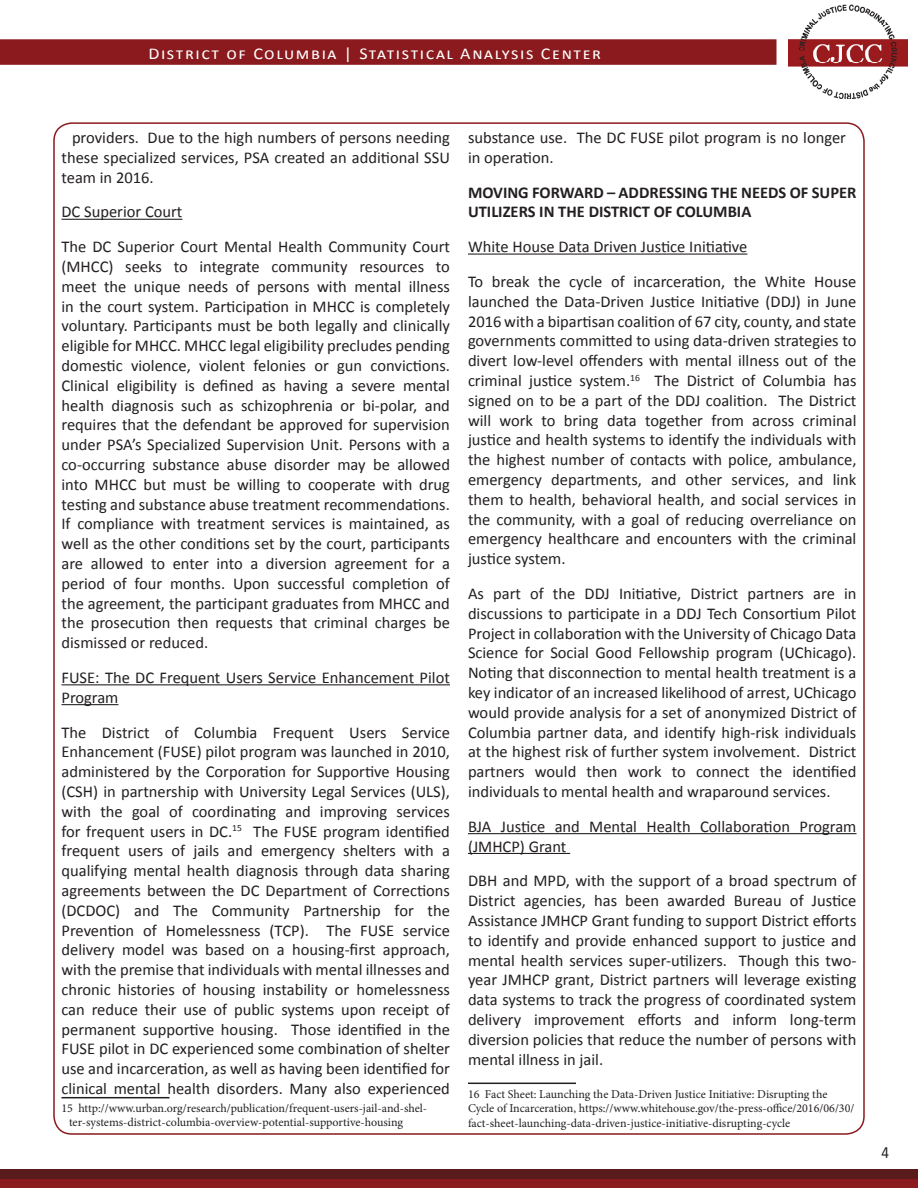
<style>
.page{position:relative;width:918px;height:1188px;background:#fff}
.page>*{position:absolute;margin:0;border:0;box-sizing:border-box;transform-origin:0 0}
.t1{font:17.25px "Calibri";color:#231f20;scale:.87 1}
.t2{font:16.5px/19.8px "Calibri";color:#231f20;text-align:justify}
.t3{font:700 16.5px/19.8px "Calibri";color:#231f20}
.t4{font:16.5px "Calibri";letter-spacing:.09em;color:#fff;scale:1.09 1}
.t5{font:12px/14.4px "Minion Pro";color:#231f20}
</style>
<div class="page">
<div style="left:0;top:39px;width:777px;height:26px;background:#8a1a1d;border:2px solid #8a1a1d"></div>
<img style="left:789px;top:4px;width:119px;height:95px">
<div style="left:1px;top:1169px;width:917px;height:10px;background:#5a1b1d"></div>
<div style="left:0;top:1180px;width:918px;height:8px;background:#8a1a1d"></div>
<hr style="left:62px;top:219px;width:120px;height:1px;background:#231f20">
<hr style="left:62px;top:684px;width:388px;height:1px;background:#231f20">
<hr style="left:62px;top:704px;width:56px;height:1px;background:#231f20">
<hr style="left:62px;top:1097px;width:108px;height:1px;background:#231f20">
<hr style="left:468px;top:254px;width:279px;height:1px;background:#231f20">
<hr style="left:468px;top:833px;width:388px;height:1px;background:#231f20">
<hr style="left:468px;top:853px;width:102px;height:1px;background:#231f20">
<hr style="left:468px;top:1083px;width:108px;height:1px;background:#231f20">
<p class="t4" style="left:148px;top:43px;width:417px">District of Columbia | Statistical Analysis Center</p>
<p class="t2" style="left:62px;top:128px;width:390px;text-indent:10px">providers. Due to the high numbers of persons needing these specialized services, PSA created an additional SSU team in 2016.</p>
<p class="t2" style="left:62px;top:202px;width:122px">DC Superior Court</p>
<p class="t2" style="left:62px;top:237px;width:390px">The DC Superior Court Mental Health Community Court (MHCC) seeks to integrate community resources to meet the unique needs of persons with mental illness in the court system. Participation in MHCC is completely voluntary. Participants must be both legally and clinically eligible for MHCC. MHCC legal eligibility precludes pending domestic violence, violent felonies or gun convictions.<br>Clinical eligibility is defined as having a severe mental health diagnosis such as schizophrenia or bi-polar, and requires that the defendant be approved for supervision under PSA’s Specialized Supervision Unit. Persons with a co-occurring substance abuse disorder may be allowed into MHCC but must be willing to cooperate with drug testing and substance abuse treatment recommendations.<br>If compliance with treatment services is maintained, as well as the other conditions set by the court, participants are allowed to enter into a diversion agreement for a period of four months. Upon successful completion of the agreement, the participant graduates from MHCC and the prosecution then requests that criminal charges be dismissed or reduced.</p>
<p class="t2" style="left:62px;top:668px;width:390px">FUSE: The DC Frequent Users Service Enhancement Pilot<br>Program</p>
<p class="t2" style="left:61px;top:722px;width:390px">The District of Columbia Frequent Users Service Enhancement (FUSE) pilot program was launched in 2010, administered by the Corporation for Supportive Housing (CSH) in partnership with University Legal Services (ULS), with the goal of coordinating and improving services for frequent users in DC.<sup>15</sup> The FUSE program identified frequent users of jails and emergency shelters with a qualifying mental health diagnosis through data sharing agreements between the DC Department of Corrections (DCDOC) and The Community Partnership for the Prevention of Homelessness (TCP). The FUSE service delivery model was based on a housing-first approach, with the premise that individuals with mental illnesses and chronic histories of housing instability or homelessness can reduce their use of public systems upon receipt of permanent supportive housing. Those identified in the FUSE pilot in DC experienced some combination of shelter use and incarceration, as well as having been identified for clinical mental health disorders. Many also experienced</p>
<p class="t5" style="left:69px;top:1101px;width:360px;text-indent:-8px">15 http://www.urban.org/research/publication/frequent-users-jail-and-shel&shy;ter-systems-district-columbia-overview-potential-supportive-housing</p>
<p class="t2" style="left:468px;top:128px;width:379px">substance use. The DC FUSE pilot program is no longer in operation.</p>
<p class="t3" style="left:468px;top:182px;width:390px">MOVING FORWARD – ADDRESSING THE NEEDS OF SUPER<br>UTILIZERS IN THE DISTRICT OF COLUMBIA</p>
<p class="t2" style="left:468px;top:237px;width:281px">White House Data Driven Justice Initiative</p>
<p class="t2" style="left:468px;top:272px;width:390px">To break the cycle of incarceration, the White House launched the Data-Driven Justice Initiative (DDJ) in June 2016 with a bipartisan coalition of 67 city, county, and state governments committed to using data-driven strategies to divert low-level offenders with mental illness out of the criminal justice system.<sup>16</sup> The District of Columbia has signed on to be a part of the DDJ coalition. The District will work to bring data together from across criminal justice and health systems to identify the individuals with the highest number of contacts with police, ambulance, emergency departments, and other services, and link them to health, behavioral health, and social services in the community, with a goal of reducing overreliance on emergency healthcare and encounters with the criminal justice system.</p>
<p class="t2" style="left:468px;top:584px;width:390px">As part of the DDJ Initiative, District partners are in discussions to participate in a DDJ Tech Consortium Pilot Project in collaboration with the University of Chicago Data Science for Social Good Fellowship program (UChicago).<br>Noting that disconnection to mental health treatment is a key indicator of an increased likelihood of arrest, UChicago would provide analysis for a set of anonymized District of Columbia partner data, and identify high-risk individuals at the highest risk of further system involvement. District partners would then work to connect the identified individuals to mental health and wraparound services.</p>
<p class="t2" style="left:468px;top:816px;width:390px">BJA Justice and Mental Health Collaboration Program (JMHCP) Grant</p>
<p class="t2" style="left:468px;top:871px;width:390px">DBH and MPD, with the support of a broad spectrum of District agencies, has been awarded Bureau of Justice Assistance JMHCP Grant funding to support District efforts to identify and provide enhanced support to justice and mental health services super-utilizers. Though this two&shy;year JMHCP grant, District partners will leverage existing data systems to track the progress of coordinated system delivery improvement efforts and inform long-term diversion policies that reduce the number of persons with mental illness in jail.</p>
<p class="t5" style="left:468px;top:1087px;width:388px">16 Fact Sheet: Launching the Data-Driven Justice Initiative: Disrupting the<br>Cycle of Incarceration, https://www.whitehouse.gov/the-press-office/2016/06/30/ fact-sheet-launching-data-driven-justice-initiative-disrupting-cycle</p>
<p class="t1" style="left:882px;top:1141px;width:10px">4</p>
</div>
